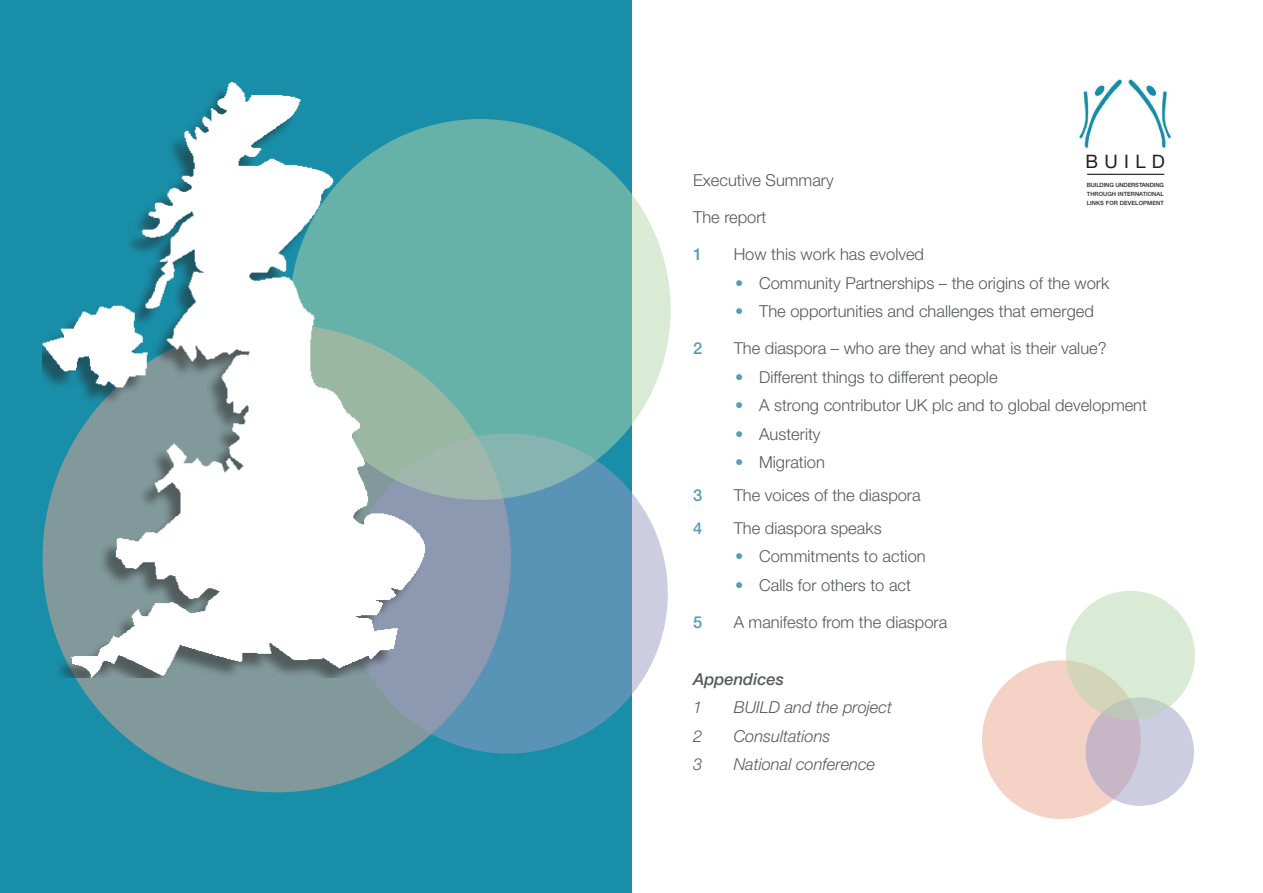
<style>
.page{position:relative;width:1263px;height:893px;background:#fff}
.page>*{position:absolute;margin:0;border:0;box-sizing:border-box;transform-origin:0 0}
.t1{font:18.6px "Helvetica Neue";letter-spacing:.34em;color:#231f20}
.t2{font:300 16.5px "Helvetica Neue LT Std";color:#57585a}
.t3{font:italic 300 16.5px "Helvetica Neue LT Std";color:#57585a}
.t4{font:italic 500 16.5px "Helvetica Neue LT Std";color:#57585a}
.t5{font:500 16.5px "Helvetica Neue LT Std";color:#579eb5}
.t6{font:500 5.85px/9.3px "Helvetica Neue";letter-spacing:.01em;color:#231f20;text-align:justify}
.s1{color:#579eb5}
</style>
<div class="page">
<div style="left:0;top:0;width:631px;height:893px;background:#198ea8"></div>
<div style="left:43px;top:324px;width:468px;height:468px;background:#81999b;border-radius:50%"></div>
<svg style="left:348px;top:434px;width:320px;height:319px;background:#729ab8"></svg>
<svg style="left:290px;top:119px;width:381px;height:381px;background:#75b6ad"></svg>
<img style="left:43px;top:83px;width:382px;height:594px">
<img style="left:1079px;top:79px;width:93px;height:70px">
<hr style="left:1087px;top:174px;width:77px;height:1px;background:#231f20">
<div style="left:982px;top:660px;width:159px;height:159px;background:#f4d2c6;border-radius:50%"></div>
<svg style="left:1085px;top:697px;width:109px;height:109px;background:#cac3d6"></svg>
<svg style="left:1066px;top:591px;width:129px;height:129px;background:#d7e5cf"></svg>
<p class="t1" style="left:1085px;top:151px;width:81px">BUILD</p>
<p class="t6" style="left:1087px;top:180px;width:79px">BUILDING UNDERSTANDING THROUGH INTERNATIONAL LINKS FOR DEVELOPMENT</p>
<p class="t2" style="left:693px;top:170px;width:142px">Executive Summary</p>
<p class="t2" style="left:693px;top:207px;width:75px">The report</p>
<p class="t5" style="left:693px;top:244px;width:11px">1</p>
<p class="t2" style="left:734px;top:244px;width:192px">How this work has evolved</p>
<p class="t2" style="left:735px;top:273px;width:376px"><span class="s1">•</span> Community Partnerships – the origins of the work</p>
<p class="t2" style="left:735px;top:301px;width:360px"><span class="s1">•</span> The opportunities and challenges that emerged</p>
<p class="t5" style="left:693px;top:338px;width:11px">2</p>
<p class="t2" style="left:734px;top:338px;width:374px">The diaspora – who are they and what is their value?</p>
<p class="t2" style="left:735px;top:367px;width:264px"><span class="s1">•</span> Different things to different people</p>
<p class="t2" style="left:735px;top:395px;width:413px"><span class="s1">•</span> A strong contributor UK plc and to global development</p>
<p class="t2" style="left:735px;top:424px;width:87px"><span class="s1">•</span> Austerity</p>
<p class="t2" style="left:735px;top:452px;width:91px"><span class="s1">•</span> Migration</p>
<p class="t5" style="left:693px;top:485px;width:11px">3</p>
<p class="t2" style="left:734px;top:485px;width:189px">The voices of the diaspora</p>
<p class="t5" style="left:693px;top:518px;width:11px">4</p>
<p class="t2" style="left:734px;top:518px;width:149px">The diaspora speaks</p>
<p class="t2" style="left:735px;top:546px;width:192px"><span class="s1">•</span> Commitments to action</p>
<p class="t2" style="left:735px;top:575px;width:177px"><span class="s1">•</span> Calls for others to act</p>
<p class="t5" style="left:693px;top:612px;width:11px">5</p>
<p class="t2" style="left:734px;top:612px;width:215px">A manifesto from the diaspora</p>
<p class="t4" style="left:693px;top:669px;width:92px">Appendices</p>
<p class="t3" style="left:693px;top:697px;width:11px">1</p>
<p class="t3" style="left:734px;top:697px;width:160px">BUILD and the project</p>
<p class="t3" style="left:693px;top:726px;width:11px">2</p>
<p class="t3" style="left:734px;top:726px;width:98px">Consultations</p>
<p class="t3" style="left:693px;top:754px;width:11px">3</p>
<p class="t3" style="left:734px;top:754px;width:143px">National conference</p>
</div>
